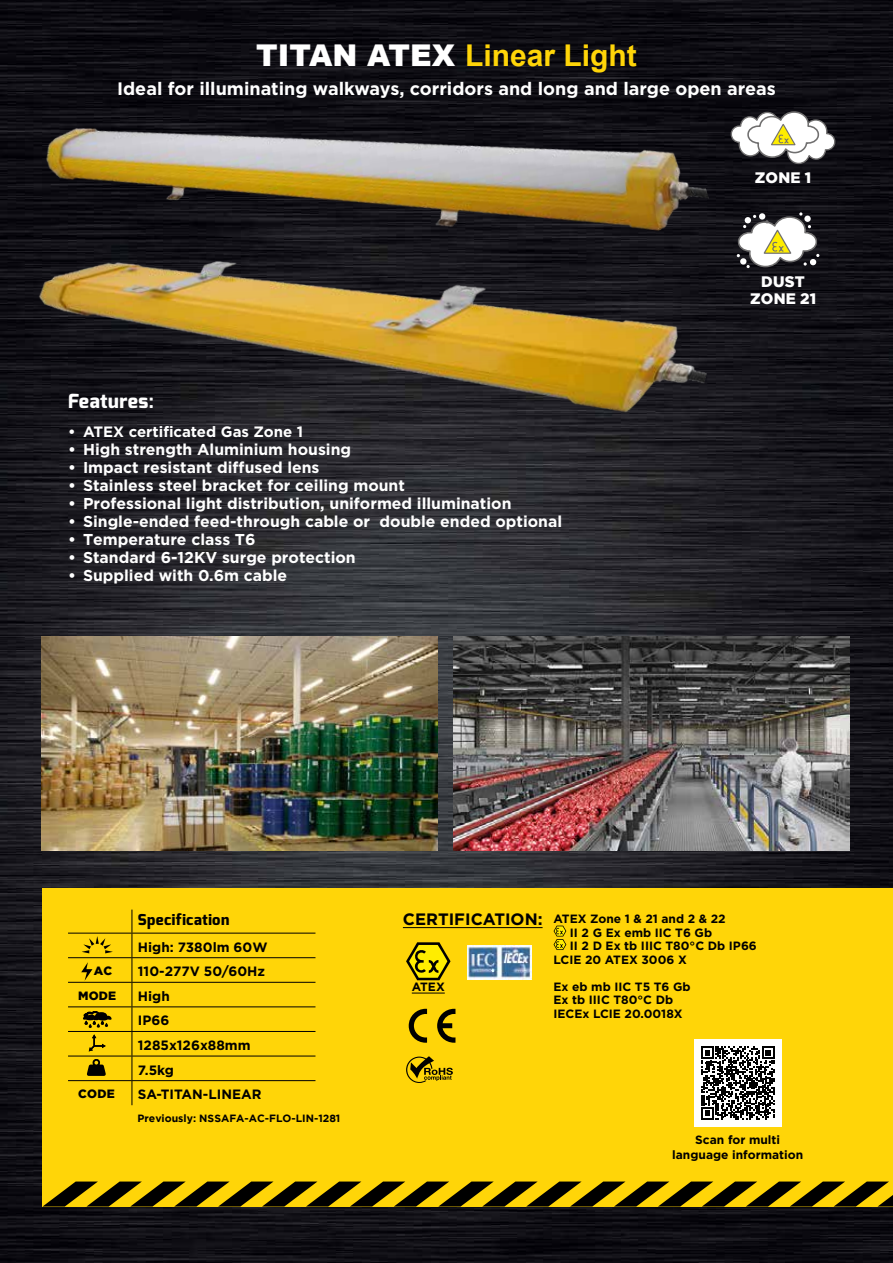
<style>
.page{position:relative;width:893px;height:1263px;background:#fff}
.page>*{position:absolute;margin:0;border:0;box-sizing:border-box;transform-origin:0 0}
.t1{font:700 30px "Arial";color:#ffd508}
.t2{font:800 19.5px "Exo";letter-spacing:.025em;color:#fff}
.t3{font:700 18px "Gotham";color:#fff}
.t4{font:700 16.5px "Gotham";color:#000}
.t5{font:700 15.75px "Gotham";color:#fff}
.t6{font:900 15.15px/17.1px "Gotham";letter-spacing:.015em;color:#fff;text-align:center}
.t7{font:700 15px "Gotham";color:#fff}
.t8{font:800 15px "Exo";letter-spacing:.025em;color:#000}
.t9{font:700 13.5px/24.6px "Gotham";color:#000}
.t10{font:700 12px/13.5px "Gotham";color:#000}
.t11{font:900 12px "Gotham";letter-spacing:.015em;color:#000}
.t12{font:700 10.5px "Gotham";color:#000}
.s1{font-weight:900;color:#fff}
</style>
<div class="page">
<img style="left:0;top:0;width:893px;height:1263px">
<div style="left:43px;top:888px;width:850px;height:318px;background:#ffd508"></div>
<svg style="left:43px;top:1181px;width:850px;height:25px"></svg>
<img style="left:14px;top:41px;width:706px;height:196px">
<hr style="left:403px;top:927px;width:140px;height:1px;background:#000">
<hr style="left:68px;top:957px;width:64px;height:1px;background:#000">
<hr style="left:132px;top:957px;width:183px;height:1px;background:#000">
<hr style="left:68px;top:982px;width:64px;height:1px;background:#000">
<hr style="left:132px;top:982px;width:183px;height:1px;background:#000">
<hr style="left:68px;top:1006px;width:64px;height:1px;background:#000">
<hr style="left:132px;top:1006px;width:183px;height:1px;background:#000">
<hr style="left:68px;top:1031px;width:64px;height:1px;background:#000">
<hr style="left:132px;top:1031px;width:183px;height:1px;background:#000">
<hr style="left:68px;top:1056px;width:64px;height:1px;background:#000">
<hr style="left:132px;top:1056px;width:183px;height:1px;background:#000">
<hr style="left:68px;top:1080px;width:64px;height:1px;background:#000">
<hr style="left:132px;top:1080px;width:183px;height:1px;background:#000">
<svg style="left:132px;top:909px;width:1px;height:196px"></svg>
<hr style="left:68px;top:933px;width:64px;height:1px;background:#000">
<hr style="left:132px;top:933px;width:183px;height:1px;background:#000">
<svg style="left:82px;top:936px;width:31px;height:17px"></svg>
<svg style="left:83px;top:1011px;width:29px;height:17px"></svg>
<svg style="left:89px;top:1034px;width:17px;height:17px"></svg>
<svg style="left:87px;top:1059px;width:19px;height:17px"></svg>
<svg style="left:81px;top:962px;width:11px;height:19px"></svg>
<svg style="left:554px;top:926px;width:12px;height:24px"></svg>
<svg style="left:750px;top:212px;width:69px;height:56px"></svg>
<svg style="left:730px;top:110px;width:106px;height:55px"></svg>
<img style="left:27px;top:204px;width:723px;height:239px">
<img style="left:42px;top:636px;width:396px;height:214px">
<img style="left:454px;top:636px;width:396px;height:214px">
<div style="left:694px;top:1039px;width:88px;height:88px;background:#fff"></div>
<svg style="left:701px;top:1046px;width:73px;height:74px"></svg>
<img style="left:468px;top:946px;width:64px;height:33px">
<svg style="left:409px;top:1009px;width:18px;height:34px"></svg>
<svg style="left:437px;top:1009px;width:18px;height:34px"></svg>
<svg style="left:406px;top:942px;width:44px;height:38px"></svg>
<hr style="left:412px;top:993px;width:33px;height:1px;background:#000">
<svg style="left:406px;top:1056px;width:47px;height:27px"></svg>
<img style="left:0;top:511px;width:1px;height:752px">
<h1 class="t1" style="left:256px;top:36px;width:382px"><span class="s1">TITAN ATEX</span> Linear Light</h1>
<p class="t3" style="left:117px;top:78px;width:660px">Ideal for illuminating walkways, corridors and long and large open areas</p>
<p class="t6" style="left:755px;top:168px;width:58px">ZONE 1</p>
<p class="t2" style="left:68px;top:389px;width:87px">Features:</p>
<p class="t7" style="left:68px;top:423px;width:237px">• ATEX certificated Gas Zone 1</p>
<p class="t5" style="left:68px;top:440px;width:285px">• High strength Aluminium housing</p>
<p class="t5" style="left:68px;top:458px;width:253px">• Impact resistant diffused lens</p>
<p class="t5" style="left:68px;top:476px;width:338px">• Stainless steel bracket for ceiling mount</p>
<p class="t5" style="left:68px;top:494px;width:445px">• Professional light distribution, uniformed illumination</p>
<p class="t5" style="left:68px;top:512px;width:496px">• Single-ended feed-through cable or double ended optional</p>
<p class="t5" style="left:68px;top:530px;width:189px">• Temperature class T6</p>
<p class="t5" style="left:68px;top:548px;width:289px">• Standard 6-12KV surge protection</p>
<p class="t5" style="left:68px;top:566px;width:221px">• Supplied with 0.6m cable</p>
<p class="t6" style="left:750px;top:272px;width:67px">DUST<br>ZONE 21</p>
<p class="t11" style="left:94px;top:964px;width:20px">AC</p>
<p class="t11" style="left:78px;top:989px;width:40px">MODE</p>
<p class="t11" style="left:78px;top:1087px;width:38px">CODE</p>
<p class="t8" style="left:138px;top:909px;width:93px">Specification</p>
<p class="t4" style="left:403px;top:910px;width:141px">CERTIFICATION:</p>
<p class="t9" style="left:138px;top:934px;width:131px">High: 7380lm 60W<br>110-277V 50/60Hz<br>High<br>IP66<br>1285x126x88mm<br>7.5kg<br>SA-TITAN-LINEAR</p>
<p class="t10" style="left:412px;top:980px;width:34px">ATEX</p>
<p class="t12" style="left:137px;top:1112px;width:204px">Previously: NSSAFA-AC-FLO-LIN-1281</p>
<p class="t10" style="left:554px;top:912px;width:174px">ATEX Zone 1 &amp; 21 and 2 &amp; 22</p>
<p class="t10" style="left:570px;top:925px;width:144px">II 2 G Ex emb IIC T6 Gb</p>
<p class="t10" style="left:570px;top:939px;width:188px">II 2 D Ex tb IIIC T80°C Db IP66</p>
<p class="t10" style="left:554px;top:952px;width:135px">LCIE 20 ATEX 3006 X</p>
<p class="t10" style="left:554px;top:979px;width:139px">Ex eb mb IIC T5 T6 Gb<br>Ex tb IIIC T80°C Db<br>IECEx LCIE 20.0018X</p>
<p class="t10" style="left:672px;top:1132px;width:132px;line-height:15px;text-align:center">Scan for multi language information</p>
</div>
